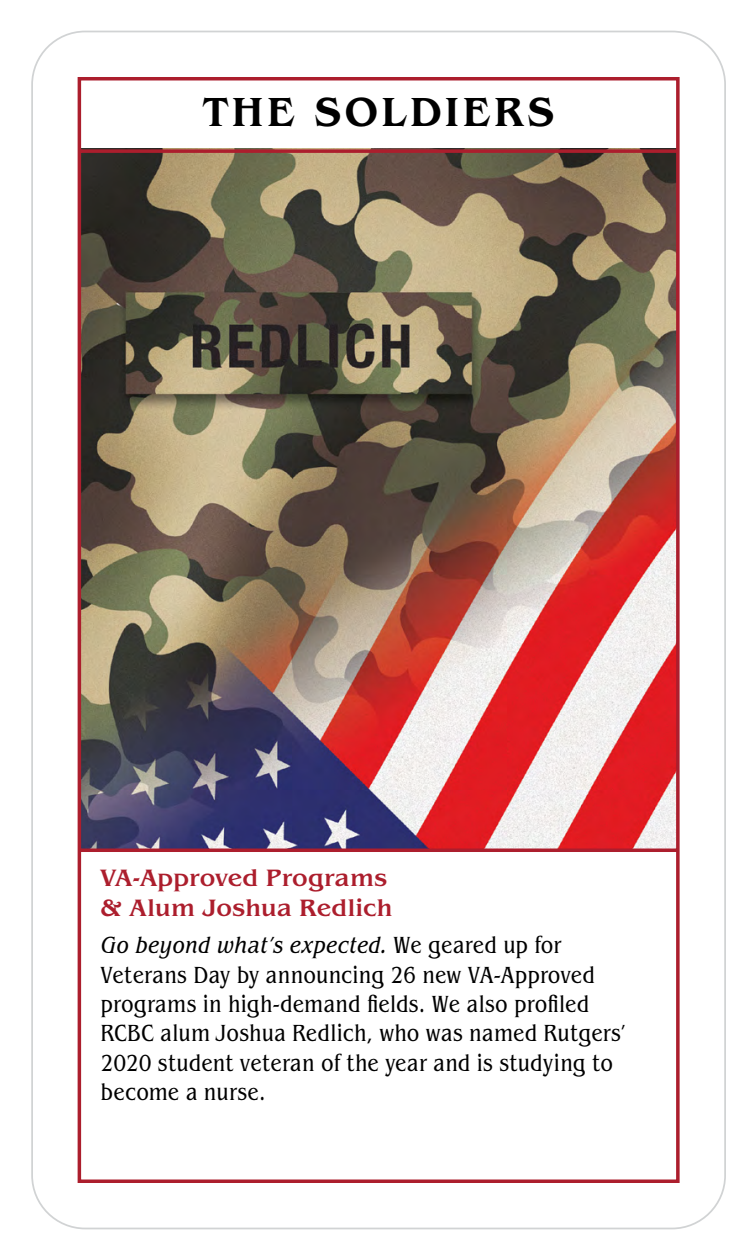
<style>
.page{position:relative;width:756px;height:1260px;background:#fff}
.page>*{position:absolute;margin:0;border:0;box-sizing:border-box;transform-origin:0 0}
.t1{font:500 42px "Benguiat Pro ITC";letter-spacing:.075em;color:#000}
.t2{font:condensed 24.5px/29.4px "Benguiat Pro ITC";letter-spacing:.01em;color:#000}
.t3{font:500 24.5px "Benguiat Pro ITC";letter-spacing:.005em;color:#ac1e2d}
.t4{font:italic condensed 24.5px "Benguiat Pro ITC";letter-spacing:.01em;color:#000}
.s1{font-style:normal}
</style>
<div class="page">
<img style="left:77px;top:77px;width:603px;height:1106px">
<p class="t1" style="left:203px;top:88px;width:353px">THE SOLDIERS</p>
<p class="t3" style="left:101px;top:864px;width:288px">VA-Approved Programs</p>
<p class="t3" style="left:101px;top:893px;width:294px">&amp; Alum Joshua Redlich</p>
<p class="t4" style="left:101px;top:932px;width:462px">Go beyond what’s expected. <span class="s1">We geared up for</span></p>
<p class="t2" style="left:101px;top:960px;width:496px">Veterans Day by announcing 26 new VA-Approved programs in high-demand fields. We also profiled</p>
<p class="t2" style="left:101px;top:1019px;width:527px">RCBC alum Joshua Redlich, who was named Rutgers’<br>2020 student veteran of the year and is studying to become a nurse.</p>
</div>
